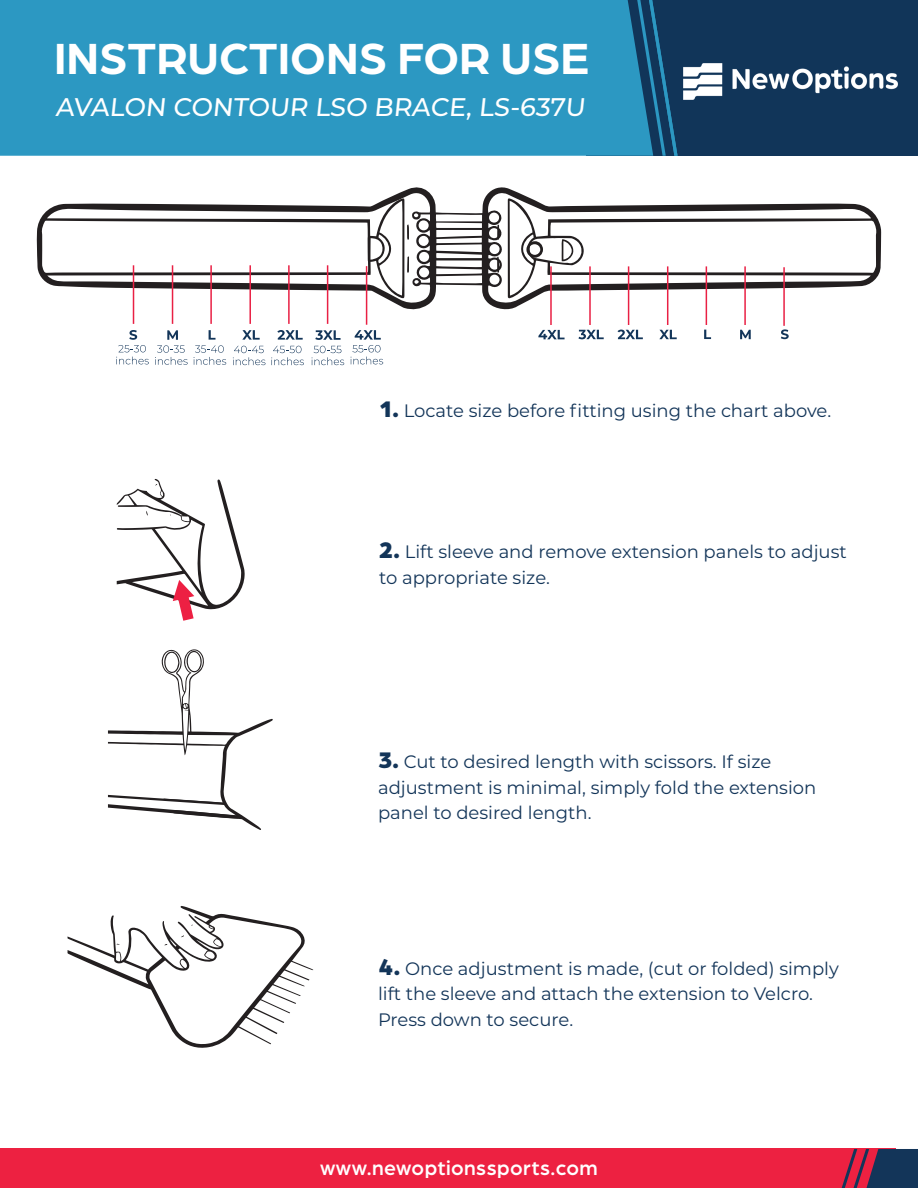
<style>
.page{position:relative;width:918px;height:1188px;background:#fff}
.page>*{position:absolute;margin:0;border:0;box-sizing:border-box;transform-origin:0 0}
.t1{font:700 46.5px "Arboria";color:#fff}
.t2{font:500 25.5px "Montserrat";color:#fff}
.t3{font:500 21px "Arboria";letter-spacing:.02em;color:#fff}
.t4{font:18px/25.5px "Montserrat";color:#133559}
.s1{font-family:"Arboria";font-weight:900;font-size:24px}
</style>
<div class="page">
<div style="left:586px;top:0;width:332px;height:156px;background:#113559"></div>
<div style="left:0;top:0;width:637px;height:156px;background:#2c98c2"></div>
<svg style="left:637px;top:0;width:41px;height:156px"></svg>
<img style="left:683px;top:64px;width:214px;height:36px">
<div style="left:0;top:1149px;width:895px;height:39px;background:#ed2141"></div>
<svg style="left:842px;top:1149px;width:76px;height:39px"></svg>
<svg style="left:37px;top:187px;width:844px;height:124px"></svg>
<svg style="left:368px;top:198px;width:41px;height:101px"></svg>
<svg style="left:497px;top:256px;width:2px;height:17px"></svg>
<svg style="left:497px;top:225px;width:2px;height:15px"></svg>
<svg style="left:526px;top:241px;width:17px;height:17px"></svg>
<svg style="left:561px;top:239px;width:13px;height:23px"></svg>
<hr style="left:366px;top:266px;width:1px;height:59px;background:#e92044">
<hr style="left:327px;top:265px;width:1px;height:59px;background:#e92044">
<hr style="left:288px;top:265px;width:2px;height:59px;background:#e92044">
<hr style="left:249px;top:265px;width:2px;height:59px;background:#e92044">
<hr style="left:210px;top:265px;width:2px;height:59px;background:#e92044">
<hr style="left:172px;top:265px;width:1px;height:59px;background:#e92044">
<hr style="left:133px;top:265px;width:1px;height:59px;background:#e92044">
<hr style="left:783px;top:267px;width:2px;height:59px;background:#e92044">
<hr style="left:744px;top:266px;width:2px;height:59px;background:#e92044">
<hr style="left:706px;top:266px;width:1px;height:59px;background:#e92044">
<hr style="left:667px;top:266px;width:1px;height:59px;background:#e92044">
<hr style="left:628px;top:266px;width:1px;height:59px;background:#e92044">
<hr style="left:589px;top:266px;width:2px;height:59px;background:#e92044">
<hr style="left:550px;top:266px;width:2px;height:59px;background:#e92044">
<svg style="left:781px;top:329px;width:8px;height:10px"></svg>
<svg style="left:740px;top:330px;width:11px;height:9px"></svg>
<svg style="left:704px;top:330px;width:7px;height:9px"></svg>
<svg style="left:242px;top:330px;width:18px;height:10px"></svg>
<svg style="left:659px;top:330px;width:18px;height:9px"></svg>
<svg style="left:277px;top:330px;width:26px;height:10px"></svg>
<svg style="left:618px;top:330px;width:25px;height:9px"></svg>
<svg style="left:315px;top:330px;width:26px;height:10px"></svg>
<svg style="left:578px;top:330px;width:26px;height:9px"></svg>
<svg style="left:538px;top:330px;width:27px;height:9px"></svg>
<svg style="left:116px;top:330px;width:33px;height:34px"></svg>
<svg style="left:155px;top:330px;width:33px;height:35px"></svg>
<svg style="left:194px;top:330px;width:32px;height:35px"></svg>
<svg style="left:233px;top:346px;width:32px;height:19px"></svg>
<svg style="left:271px;top:346px;width:33px;height:19px"></svg>
<svg style="left:312px;top:346px;width:32px;height:19px"></svg>
<svg style="left:351px;top:330px;width:32px;height:34px"></svg>
<svg style="left:117px;top:479px;width:128px;height:142px"></svg>
<svg style="left:108px;top:649px;width:165px;height:181px"></svg>
<svg style="left:67px;top:906px;width:246px;height:142px"></svg>
<p class="t1" style="left:54px;top:27px;width:536px">INSTRUCTIONS FOR USE</p>
<p class="t2" style="left:55px;top:89px;width:535px">AVALON CONTOUR LSO BRACE, LS-637U</p>
<p class="t4" style="left:379px;top:397px;width:454px"><span class="s1">1.</span> Locate size before fitting using the chart above.</p>
<p class="t4" style="left:379px;top:538px;width:469px"><span class="s1">2.</span> Lift sleeve and remove extension panels to adjust to appropriate size.</p>
<p class="t4" style="left:378px;top:748px;width:440px"><span class="s1">3.</span> Cut to desired length with scissors. If size adjustment is minimal, simply fold the extension panel to desired length.</p>
<p class="t4" style="left:378px;top:955px;width:462px"><span class="s1">4.</span> Once adjustment is made, (cut or folded) simply lift the sleeve and attach the extension to Velcro.<br>Press down to secure.</p>
<p class="t3" style="left:320px;top:1154px;width:279px">www.newoptionssports.com</p>
</div>
